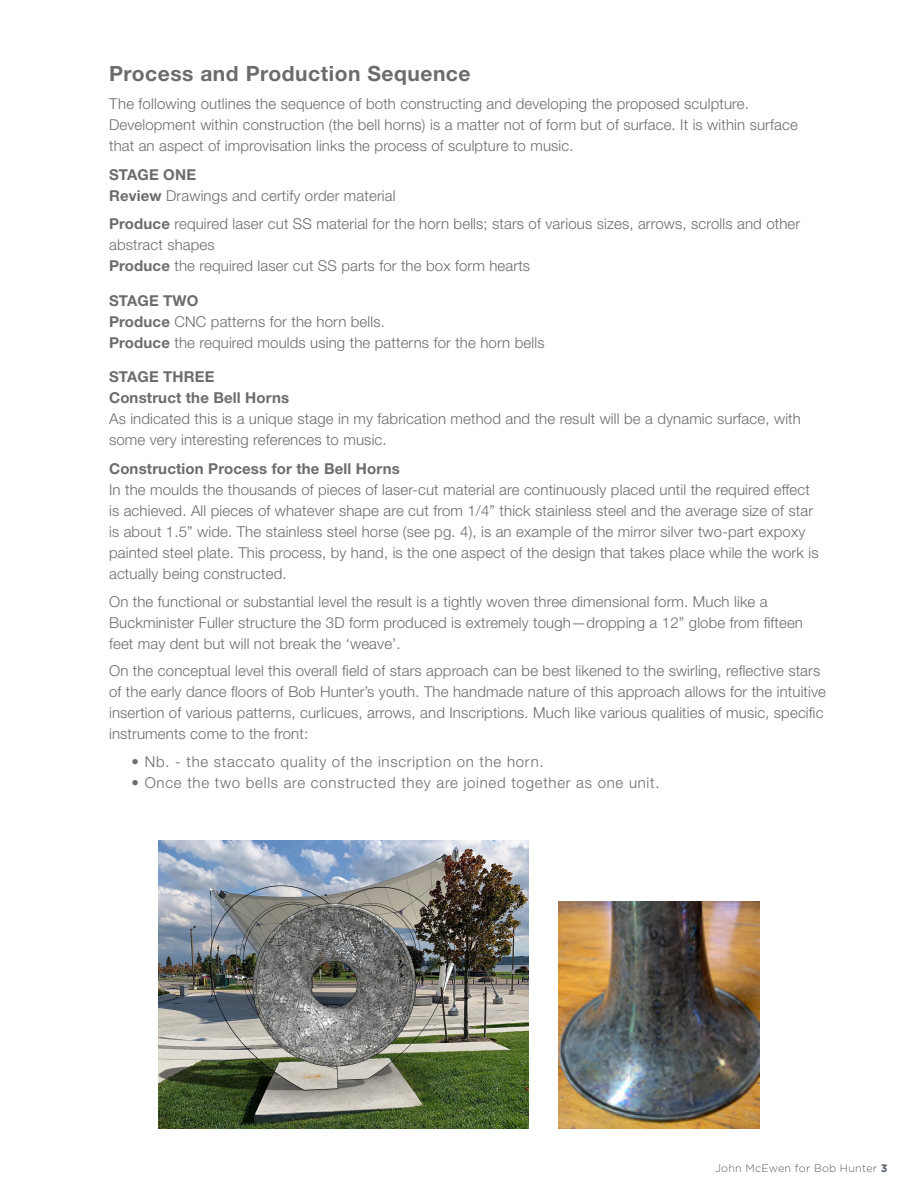
<style>
.page{position:relative;width:918px;height:1188px;background:#fff}
.page>*{position:absolute;margin:0;border:0;box-sizing:border-box;transform-origin:0 0}
.t1{font:700 21px "Helvetica Neue";letter-spacing:.025em;color:#6c6b6e}
.t2{font:300 15px/21px "Helvetica Neue LT Std";letter-spacing:.01em;color:#6c6b6e}
.t3{font:300 15px "Helvetica Neue LT Std";letter-spacing:.05em;color:#6c6b6e}
.t4{font:700 15px "Helvetica Neue LT Std";letter-spacing:.01em;color:#6c6b6e}
.t5{font:700 15px "Helvetica Neue";letter-spacing:.01em;color:#6c6b6e}
.t6{font:300 10.8px "Gotham";letter-spacing:.02em;color:#545c66}
.s1{font-family:"Helvetica Neue";font-weight:700}
.s2{font-weight:700}
</style>
<div class="page">
<img style="left:158px;top:840px;width:371px;height:289px">
<img style="left:559px;top:902px;width:201px;height:227px">
<p class="t1" style="left:109px;top:60px;width:363px">Process and Production Sequence</p>
<p class="t2" style="left:109px;top:93px;width:690px">The following outlines the sequence of both constructing and developing the proposed sculpture.<br>Development within construction (the bell horns) is a matter not of form but of surface. It is within surface that an aspect of improvisation links the process of sculpture to music.</p>
<p class="t2" style="left:109px;top:164px;width:288px"><span class="s1">STAGE ONE<br></span><span class="s2">Review</span> Drawings and certify order material</p>
<p class="t2" style="left:109px;top:213px;width:693px"><span class="s2">Produce</span> required laser cut SS material for the horn bells; stars of various sizes, arrows, scrolls and other abstract shapes</p>
<p class="t2" style="left:109px;top:255px;width:423px"><span class="s2">Produce</span> the required laser cut SS parts for the box form hearts</p>
<p class="t5" style="left:109px;top:291px;width:91px">STAGE TWO</p>
<p class="t2" style="left:109px;top:310px;width:437px"><span class="s2">Produce</span> CNC patterns for the horn bells.<br><span class="s2">Produce</span> the required moulds using the patterns for the horn bells</p>
<p class="t5" style="left:109px;top:367px;width:107px">STAGE THREE</p>
<p class="t4" style="left:109px;top:388px;width:182px">Construct the Bell Horns</p>
<p class="t2" style="left:109px;top:408px;width:693px">As indicated this is a unique stage in my fabrication method and the result will be a dynamic surface, with some very interesting references to music.</p>
<p class="t2" style="left:109px;top:458px;width:711px"><span class="s2">Construction Process for the Bell Horns<br></span>In the moulds the thousands of pieces of laser-cut material are continuously placed until the required effect is achieved. All pieces of whatever shape are cut from 1/4” thick stainless steel and the average size of star is about 1.5” wide. The stainless steel horse (see pg. 4), is an example of the mirror silver two-part expoxy painted steel plate. This process, by hand, is the one aspect of the design that takes place while the work is actually being constructed.</p>
<p class="t2" style="left:109px;top:590px;width:695px">On the functional or substantial level the result is a tightly woven three dimensional form. Much like a<br>Buckminister Fuller structure the 3D form produced is extremely tough—dropping a 12” globe from fifteen feet may dent but will not break the ‘weave’.</p>
<p class="t2" style="left:109px;top:660px;width:718px">On the conceptual level this overall field of stars approach can be best likened to the swirling, reflective stars of the early dance floors of Bob Hunter’s youth. The handmade nature of this approach allows for the intuitive insertion of various patterns, curlicues, arrows, and Inscriptions. Much like various qualities of music, specific instruments come to the front:</p>
<p class="t3" style="left:132px;top:753px;width:414px">• Nb. - the staccato quality of the inscription on the horn.</p>
<p class="t3" style="left:132px;top:774px;width:529px">• Once the two bells are constructed they are joined together as one unit.</p>
<p class="t6" style="left:715px;top:1161px;width:174px">John McEwen for Bob Hunter <span class="s2">3</span></p>
</div>
